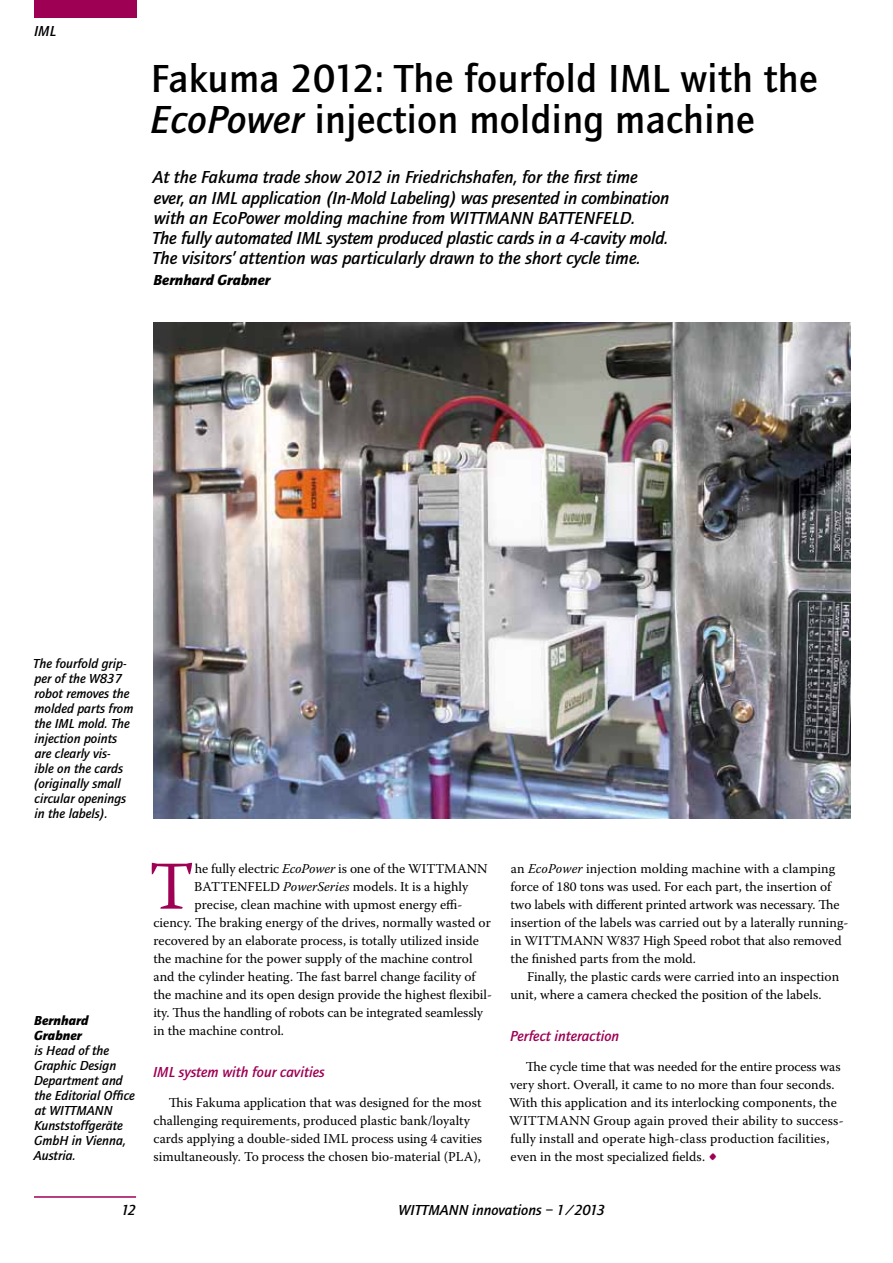
<style>
.page{position:relative;width:893px;height:1263px;background:#fff}
.page>*{position:absolute;margin:0;border:0;box-sizing:border-box;transform-origin:0 0}
.t1{font:68.25px "Warnock Pro";color:#9e0054}
.t2{font:500 40.5px/40.5px "Quay Sans";letter-spacing:.01em;color:#000}
.t3{font:italic 500 18px/20.2px "Quay Sans";letter-spacing:-.005em;color:#000}
.t4{font:italic 500 15px "Quay Sans";color:#9e0054}
.t5{font:italic 500 15px "Quay Sans";color:#000}
.t6{font:italic 900 15px "Quay Sans";color:#000}
.t7{font:13.5px/18px "Warnock Pro";color:#000}
.t8{font:italic 500 13.5px/15px "Quay Sans";color:#000}
.t9{font:italic 900 13.5px/15px "Quay Sans";color:#000}
.s1{font-style:italic}
.s2{font-size:24px;color:#9e0054}
</style>
<div class="page">
<div style="left:34px;top:0;width:102px;height:18px;background:#9e0054"></div>
<hr style="left:34px;top:1196px;width:102px;height:2px;background:#9e0054">
<img style="left:153px;top:323px;width:697px;height:495px">
<p class="t5" style="left:34px;top:22px;width:24px">IML</p>
<h2 class="t2" style="left:150px;top:59px;width:669px">Fakuma 2012: The fourfold IML with the<br><span class="s1">EcoPower</span> injection molding machine</h2>
<p class="t3" style="left:152px;top:167px;width:519px">At the Fakuma trade show 2012 in Friedrichshafen, for the first time ever, an IML application (In-Mold Labeling) was presented in combination with an EcoPower molding machine from WITTMANN BATTENFELD.<br>The fully automated IML system produced plastic cards in a 4-cavity mold.<br>The visitors’ attention was particularly drawn to the short cycle time.</p>
<p class="t6" style="left:153px;top:271px;width:118px">Bernhard Grabner</p>
<p class="t8" style="left:33px;top:656px;width:102px">The fourfold grip&shy;per of the W837 robot removes the molded parts from the IML mold. The injection points are clearly vis-<br>ible on the cards (originally small circular openings in the labels).</p>
<p class="t9" style="left:34px;top:1013px;width:56px">Bernhard<br>Grabner</p>
<p class="t8" style="left:34px;top:1043px;width:103px">is Head of the<br>Graphic Design<br>Department and the Editorial Office at WITTMANN<br>Kunststoffgeräte<br>GmbH in Vienna,<br>Austria.</p>
<h1 class="t1" style="left:149px;top:845px;width:47px">T</h1>
<p class="t7" style="left:195px;top:859px;width:294px">he fully electric <span class="s1">EcoPower</span> is one of the WITTMANN</p>
<p class="t7" style="left:194px;top:877px;width:276px">BATTENFELD <span class="s1">PowerSeries</span> models. It is a highly</p>
<p class="t7" style="left:195px;top:895px;width:269px">precise, clean machine with upmost energy effi-</p>
<p class="t7" style="left:153px;top:913px;width:339px">ciency. The braking energy of the drives, normally wasted or</p>
<p class="t7" style="left:153px;top:931px;width:327px">recovered by an elaborate process, is totally utilized inside</p>
<p class="t7" style="left:153px;top:949px;width:321px">the machine for the power supply of the machine control</p>
<p class="t7" style="left:154px;top:967px;width:324px">and the cylinder heating. The fast barrel change facility of</p>
<p class="t7" style="left:153px;top:985px;width:340px">the machine and its open design provide the highest flexibil-</p>
<p class="t7" style="left:153px;top:1003px;width:331px">ity. Thus the handling of robots can be integrated seamlessly</p>
<p class="t7" style="left:153px;top:1021px;width:132px">in the machine control.</p>
<p class="t4" style="left:153px;top:1063px;width:173px">IML system with four cavities</p>
<p class="t7" style="left:153px;top:1093px;width:330px;text-indent:15px">This Fakuma application that was designed for the most challenging requirements, produced plastic bank/loyalty cards applying a double-sided IML process using 4 cavities simultaneously. To process the chosen bio-material (PLA),</p>
<p class="t7" style="left:511px;top:859px;width:339px">an <span class="s1">EcoPower</span> injection molding machine with a clamping force of 180 tons was used. For each part, the insertion of two labels with different printed artwork was necessary. The insertion of the labels was carried out by a laterally running&shy;in WITTMANN W837 High Speed robot that also removed the finished parts from the mold.</p>
<p class="t7" style="left:511px;top:967px;width:330px;text-indent:17px">Finally, the plastic cards were carried into an inspection unit, where a camera checked the position of the labels.</p>
<p class="t4" style="left:510px;top:1027px;width:111px">Perfect interaction</p>
<p class="t7" style="left:509px;top:1057px;width:336px;text-indent:17px">The cycle time that was needed for the entire process was very short. Overall, it came to no more than four seconds.<br>With this application and its interlocking components, the WITTMANN Group again proved their ability to success&shy;fully install and operate high-class production facilities, even in the most specialized fields. <span class="s2">•</span></p>
<p class="t5" style="left:121px;top:1201px;width:16px">12</p>
<p class="t5" style="left:398px;top:1201px;width:208px">WITTMANN innovations – 1/2013</p>
</div>
